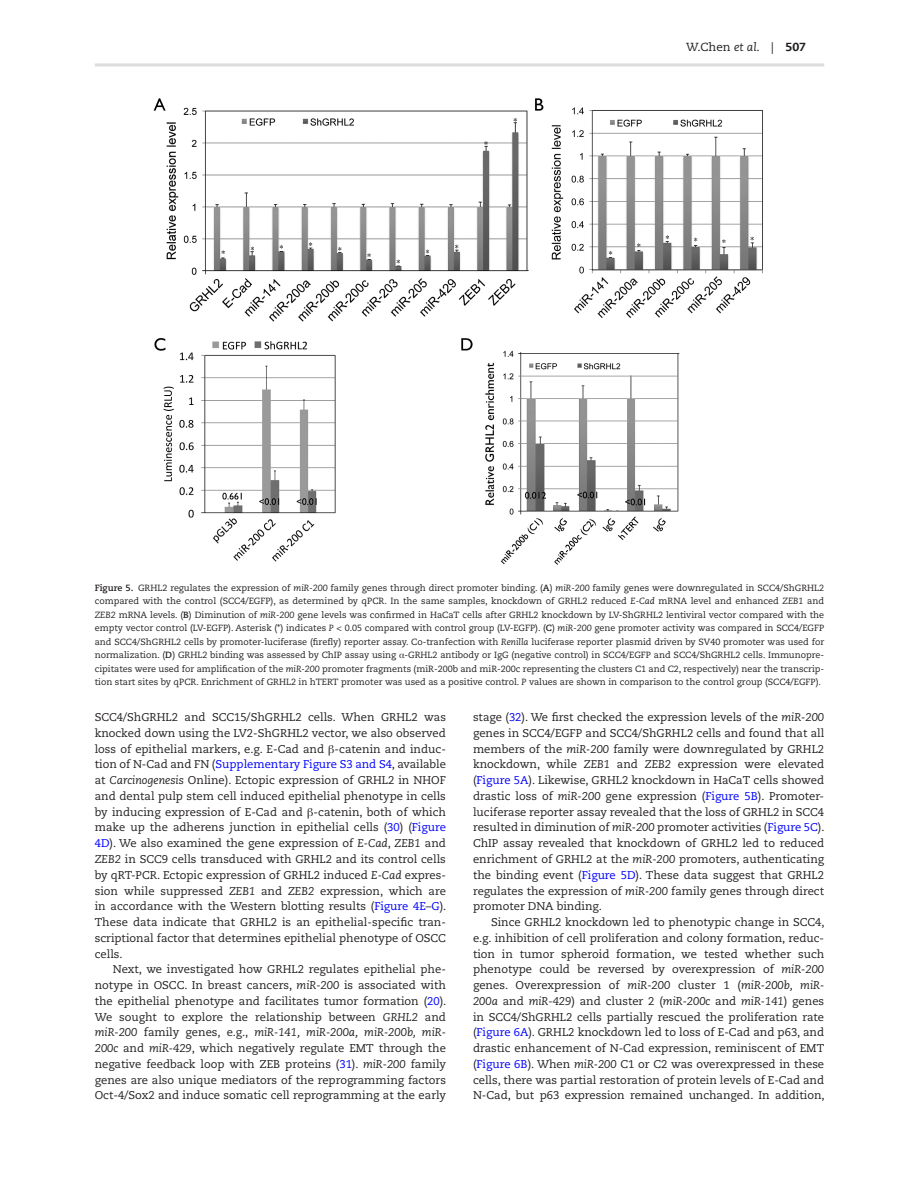
<style>
.page{position:relative;width:919px;height:1187px;background:#fff}
.page>*{position:absolute;margin:0;border:0;box-sizing:border-box;transform-origin:0 0}
.t1{font:11.7px "Caecilia LT Std";color:#231f20}
.t2{font:11.25px/15.8px "Caecilia LT Std";color:#231f20;text-align:justify}
.t3{font:9px/13.5px "Caecilia LT Std";color:#231f20;text-align:justify}
.s1{font-style:italic}
.s2{font-weight:800}
.s3{font-weight:700}
.s4{font-family:"Gandhari Unicode"}
.s5{color:#00f}
</style>
<div class="page">
<hr style="left:95px;top:63px;width:729px;height:3px;background:#dcdddf">
<img style="left:153px;top:98px;width:610px;height:467px">
<p class="t1" style="left:686px;top:41px;width:121px">W.Chen <span class="s1">et al</span>. | <span class="s2">507</span></p>
<p class="t3" style="left:95px;top:581px;width:731px"><span class="s3">Figure 5.</span> GRHL2 regulates the expression of <span class="s1">miR-200</span> family genes through direct promoter binding. (<span class="s3">A</span>) <span class="s1">miR-200</span> family genes were downregulated in SCC4/ShGRHL2 compared with the control (SCC4/EGFP), as determined by qPCR. In the same samples, knockdown of GRHL2 reduced <span class="s1">E-Cad</span> mRNA level and enhanced <span class="s1">ZEB1</span> and <span class="s1">ZEB2</span> mRNA levels. (<span class="s3">B</span>) Diminution of <span class="s1">miR-200</span> gene levels was confirmed in HaCaT cells after GRHL2 knockdown by LV-ShGRHL2 lentiviral vector compared with the empty vector control (LV-EGFP). Asterisk (*) indicates <span class="s1">P</span> &lt; 0.05 compared with control group (LV-EGFP). (<span class="s3">C</span>) <span class="s1">miR-200</span> gene promoter activity was compared in SCC4/EGFP and SCC4/ShGRHL2 cells by promoter-luciferase (firefly) reporter assay. Co-tranfection with <span class="s1">Renilla</span> luciferase reporter plasmid driven by SV40 promoter was used for normalization. (<span class="s3">D</span>) GRHL2 binding was assessed by ChIP assay using <span class="s4">α</span>-GRHL2 antibody or IgG (negative control) in SCC4/EGFP and SCC4/ShGRHL2 cells. Immunopre&shy;cipitates were used for amplification of the <span class="s1">miR-200</span> promoter fragments (miR-200b and miR-200c representing the clusters C1 and C2, respectively) near the transcrip&shy;tion start sites by qPCR. Enrichment of GRHL2 in hTERT promoter was used as a positive control. <span class="s1">P</span> values are shown in comparison to the control group (SCC4/EGFP).</p>
<p class="t2" style="left:95px;top:709px;width:353px">SCC4/ShGRHL2 and SCC15/ShGRHL2 cells. When GRHL2 was knocked down using the LV2-ShGRHL2 vector, we also observed loss of epithelial markers, e.g. E-Cad and <span class="s4">β</span>-catenin and induc&shy;tion of N-Cad and FN (<span class="s5">Supplementary Figure S3 and S4</span>, available at <span class="s1">Carcinogenesis</span> Online). Ectopic expression of GRHL2 in NHOF and dental pulp stem cell induced epithelial phenotype in cells by inducing expression of E-Cad and <span class="s4">β</span>-catenin, both of which make up the adherens junction in epithelial cells (<span class="s5">30</span>) (<span class="s5">Figure 4D</span>). We also examined the gene expression of <span class="s1">E-Cad</span>, <span class="s1">ZEB1</span> and <span class="s1">ZEB2</span> in SCC9 cells transduced with GRHL2 and its control cells by qRT-PCR. Ectopic expression of GRHL2 induced <span class="s1">E-Cad</span> expres&shy;sion while suppressed <span class="s1">ZEB1</span> and <span class="s1">ZEB2</span> expression, which are in accordance with the Western blotting results (<span class="s5">Figure 4E</span>–<span class="s5">G</span>).<br>These data indicate that GRHL2 is an epithelial-specific tran&shy;scriptional factor that determines epithelial phenotype of OSCC cells.</p>
<p class="t2" style="left:95px;top:961px;width:353px;text-indent:18px">Next, we investigated how GRHL2 regulates epithelial phe&shy;notype in OSCC. In breast cancers, <span class="s1">miR-200</span> is associated with the epithelial phenotype and facilitates tumor formation (<span class="s5">20</span>).<br>We sought to explore the relationship between <span class="s1">GRHL2</span> and <span class="s1">miR-200</span> family genes, e.g., <span class="s1">miR-141, miR-200a, miR-200b, miR-200c</span> and <span class="s1">miR-429</span>, which negatively regulate EMT through the negative feedback loop with ZEB proteins (<span class="s5">31</span>). <span class="s1">miR-200</span> family genes are also unique mediators of the reprogramming factors Oct-4/Sox2 and induce somatic cell reprogramming at the early</p>
<p class="t2" style="left:473px;top:709px;width:353px">stage (<span class="s5">32</span>). We first checked the expression levels of the <span class="s1">miR-200 </span>genes in SCC4/EGFP and SCC4/ShGRHL2 cells and found that all members of the <span class="s1">miR-200</span> family were downregulated by GRHL2 knockdown, while <span class="s1">ZEB1</span> and <span class="s1">ZEB2</span> expression were elevated (<span class="s5">Figure 5A</span>). Likewise, GRHL2 knockdown in HaCaT cells showed drastic loss of <span class="s1">miR-200</span> gene expression (<span class="s5">Figure 5B</span>). Promoter&shy;luciferase reporter assay revealed that the loss of GRHL2 in SCC4 resulted in diminution of <span class="s1">miR-200</span> promoter activities (<span class="s5">Figure 5C</span>).<br>ChIP assay revealed that knockdown of GRHL2 led to reduced enrichment of GRHL2 at the <span class="s1">miR-200</span> promoters, authenticating the binding event (<span class="s5">Figure 5D</span>). These data suggest that GRHL2 regulates the expression of <span class="s1">miR-200</span> family genes through direct promoter DNA binding.</p>
<p class="t2" style="left:473px;top:914px;width:353px;text-indent:18px">Since GRHL2 knockdown led to phenotypic change in SCC4, e.g. inhibition of cell proliferation and colony formation, reduc&shy;tion in tumor spheroid formation, we tested whether such phenotype could be reversed by overexpression of <span class="s1">miR-200 </span>genes. Overexpression of <span class="s1">miR-200</span> cluster 1 (<span class="s1">miR-200b, miR-200a</span> and <span class="s1">miR-429</span>) and cluster 2 (<span class="s1">miR-200c</span> and <span class="s1">miR-141</span>) genes in SCC4/ShGRHL2 cells partially rescued the proliferation rate (<span class="s5">Figure 6A</span>). GRHL2 knockdown led to loss of E-Cad and p63, and drastic enhancement of N-Cad expression, reminiscent of EMT (<span class="s5">Figure 6B</span>). When <span class="s1">miR-200</span> C1 or C2 was overexpressed in these cells, there was partial restoration of protein levels of E-Cad and N-Cad, but p63 expression remained unchanged. In addition,</p>
</div>
